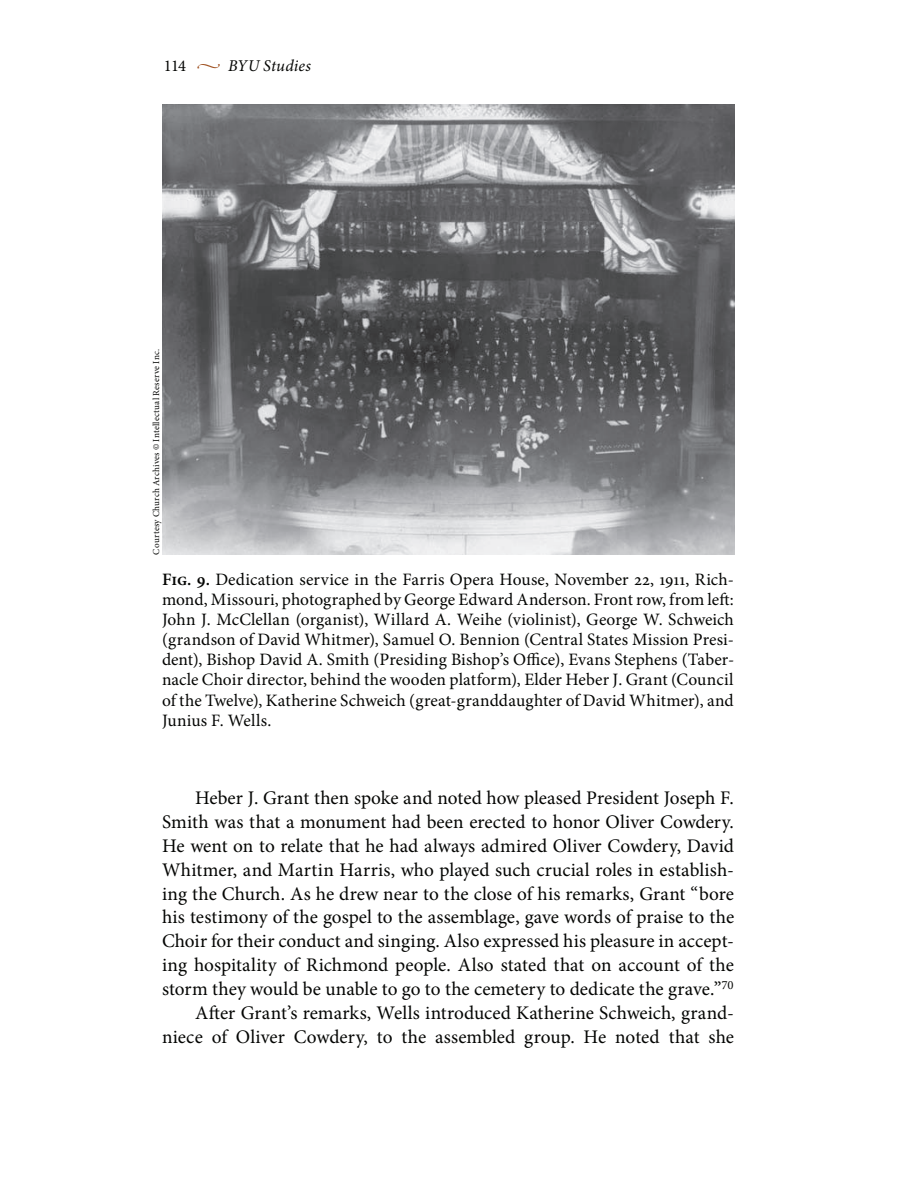
<style>
.page{position:relative;width:918px;height:1188px;background:#fff}
.page>*{position:absolute;margin:0;border:0;box-sizing:border-box;transform-origin:0 0}
.t1{font:19.2px/23.9px "Minion Pro";color:#040503;text-align:right}
.t2{font:17.4px/20.1px "Minion Pro";letter-spacing:.005em;color:#040503;text-align:justify}
.t3{font:italic 16.5px "Minion Pro";letter-spacing:.01em;color:#040503}
.t4{font:9.15px "Minion Pro";letter-spacing:.025em;color:#040503}
.s1{font-style:normal}
.s2{font-family:"Minion Header";font-style:normal;font-size:14.7px;color:#a05323}
.s3{font-weight:600}
</style>
<div class="page">
<img style="left:162px;top:105px;width:572px;height:450px">
<p class="t3" style="left:164px;top:60px;width:149px"><span class="s1">114</span> <span class="s2">-</span> BYU Studies</p>
<p class="t4" style="left:153px;top:555px;width:207px;rotate:-90deg">Courtesy Church Archives © Intellectual Reserve Inc.</p>
<p class="t2" style="left:162px;top:570px;width:574px"><span class="s3">Fig. 9.</span> Dedication service in the Farris Opera House, November 22, 1911, Rich&shy;mond, Missouri, photographed by George Edward Anderson. Front row, from left:<br>John J. McClellan (organist), Willard A. Weihe (violinist), George W. Schweich (grandson of David Whitmer), Samuel O. Bennion (Central States Mission Presi&shy;dent), Bishop David A. Smith (Presiding Bishop’s Office), Evans Stephens (Taber&shy;nacle Choir director, behind the wooden platform), Elder Heber J. Grant (Council of the Twelve), Katherine Schweich (great-granddaughter of David Whitmer), and Junius F. Wells.</p>
<p class="t1" style="left:162px;top:788px;width:574px">Heber J. Grant then spoke and noted how pleased President Joseph F.<br>Smith was that a monument had been erected to honor Oliver Cowdery.<br>He went on to relate that he had always admired Oliver Cowdery, David Whitmer, and Martin Harris, who played such crucial roles in establish&shy;ing the Church. As he drew near to the close of his remarks, Grant “bore his testimony of the gospel to the assemblage, gave words of praise to the Choir for their conduct and singing. Also expressed his pleasure in accept&shy;ing hospitality of Richmond people. Also stated that on account of the storm they would be unable to go to the cemetery to dedicate the grave.”<sup>70<br></sup>After Grant’s remarks, Wells introduced Katherine Schweich, grand&shy;niece of Oliver Cowdery, to the assembled group. He noted that she</p>
</div>
